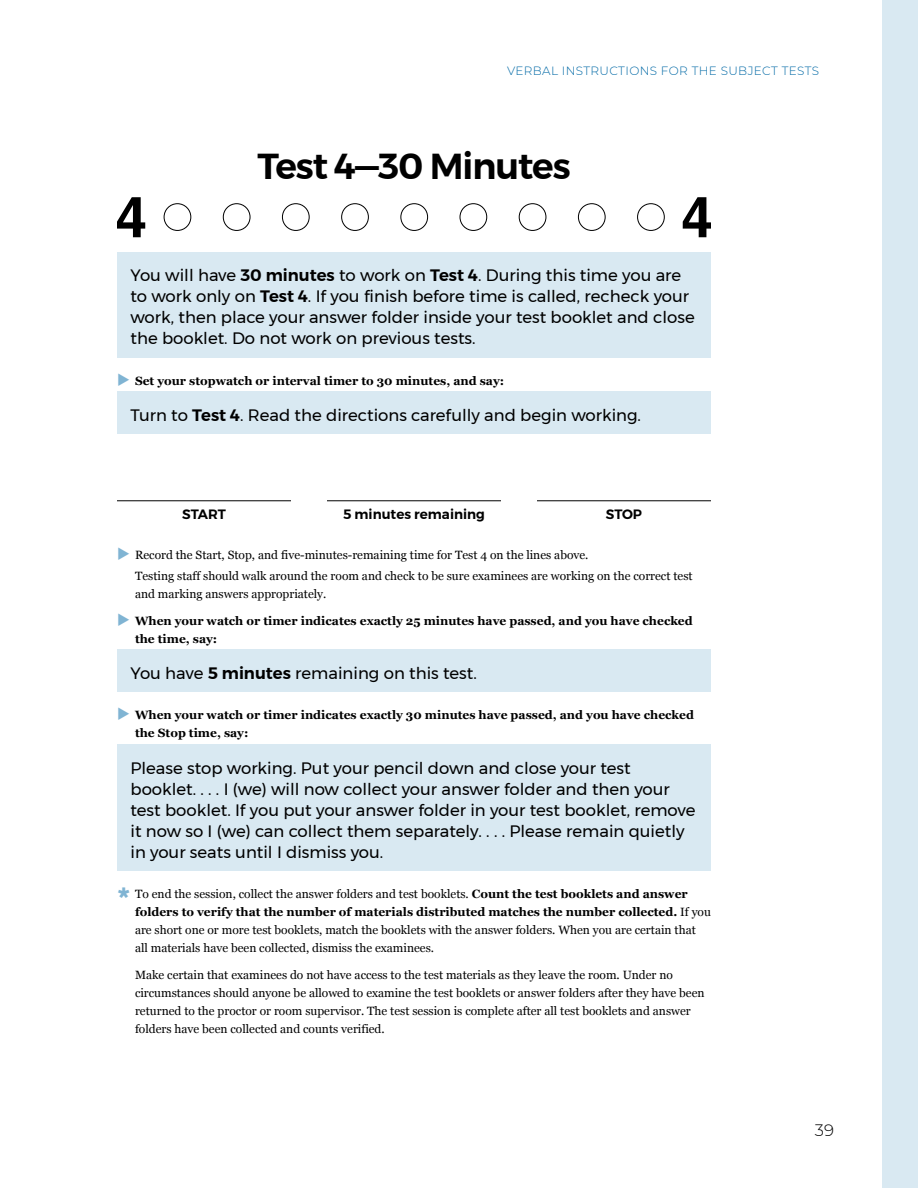
<style>
.page{position:relative;width:918px;height:1188px;background:#fff}
.page>*{position:absolute;margin:0;border:0;box-sizing:border-box;transform-origin:0 0}
.t1{font:600 36px "Montserrat";letter-spacing:-.03em;color:#000}
.t2{font:16.5px/21px "Montserrat";color:#000}
.t3{font:300 16.5px "Montserrat";color:#000}
.t4{font:600 13.5px "Montserrat";color:#000}
.t5{font:12px/18px "Georgia";color:#000}
.t6{font:700 12px/18px "Georgia";color:#000}
.t7{font:300 12px "Montserrat";letter-spacing:.03em;color:#0069a6}
.s1{font-weight:600}
.s2{font-weight:700}
</style>
<div class="page">
<div style="left:882px;top:0;width:36px;height:1188px;background:#d9e9f2"></div>
<svg style="left:164px;top:203px;width:501px;height:28px"></svg>
<svg style="left:683px;top:197px;width:28px;height:40px"></svg>
<svg style="left:117px;top:197px;width:28px;height:40px"></svg>
<div style="left:117px;top:252px;width:594px;height:106px;background:#d9e9f2"></div>
<div style="left:117px;top:391px;width:594px;height:43px;background:#d9e9f2"></div>
<hr style="left:117px;top:500px;width:174px;height:1px;background:#000">
<hr style="left:327px;top:500px;width:174px;height:1px;background:#000">
<hr style="left:537px;top:500px;width:174px;height:1px;background:#000">
<div style="left:117px;top:649px;width:594px;height:43px;background:#d9e9f2"></div>
<div style="left:117px;top:744px;width:594px;height:127px;background:#d9e9f2"></div>
<p class="t7" style="left:507px;top:62px;width:313px">VERBAL I NSTRUCTIONS FOR TH E SUBJECT TESTS</p>
<h1 class="t1" style="left:257px;top:138px;width:315px">Test 4—30 Minutes</h1>
<p class="t2" style="left:130px;top:264px;width:566px">You will have <span class="s1">30 minutes</span> to work on <span class="s1">Test 4</span>. During this time you are to work only on <span class="s1">Test 4</span>. If you finish before time is called, recheck your work, then place your answer folder inside your test booklet and close the booklet. Do not work on previous tests.</p>
<p class="t6" style="left:135px;top:371px;width:371px">Set your stopwatch or interval timer to 30 minutes, and say:</p>
<h2 class="t2" style="left:130px;top:404px;width:512px">Turn to <span class="s1">Test 4</span>. Read the directions carefully and begin working.</h2>
<p class="t4" style="left:182px;top:504px;width:45px">START</p>
<p class="t4" style="left:343px;top:504px;width:143px">5 minutes remaining</p>
<p class="t4" style="left:606px;top:504px;width:38px">STOP</p>
<p class="t5" style="left:135px;top:544px;width:559px;line-height:21px">Record the Start, Stop, and five-minutes-remaining time for Test 4 on the lines above.<br>Testing staff should walk around the room and check to be sure examinees are working on the correct test</p>
<p class="t5" style="left:135px;top:585px;width:193px">and marking answers appropriately.</p>
<p class="t6" style="left:135px;top:611px;width:559px">When your watch or timer indicates exactly 25 minutes have passed, and you have checked the time, say:</p>
<h2 class="t2" style="left:130px;top:662px;width:348px">You have <span class="s1">5 minutes</span> remaining on this test.</h2>
<p class="t6" style="left:135px;top:706px;width:561px">When your watch or timer indicates exactly 30 minutes have passed, and you have checked the Stop time, say:</p>
<p class="t2" style="left:130px;top:757px;width:566px">Please stop working. Put your pencil down and close your test booklet. . . . I (we) will now collect your answer folder and then your test booklet. If you put your answer folder in your test booklet, remove it now so I (we) can collect them separately. . . . Please remain quietly in your seats until I dismiss you.</p>
<p class="t5" style="left:135px;top:885px;width:577px">To end the session, collect the answer folders and test booklets. <span class="s2">Count the test booklets and answer folders to verify that the number of materials distributed matches the number collected.</span> If you are short one or more test booklets, match the booklets with the answer folders. When you are certain that all materials have been collected, dismiss the examinees.</p>
<p class="t5" style="left:135px;top:966px;width:571px">Make certain that examinees do not have access to the test materials as they leave the room. Under no circumstances should anyone be allowed to examine the test booklets or answer folders after they have been returned to the proctor or room supervisor. The test session is complete after all test booklets and answer folders have been collected and counts verified.</p>
<h2 class="t3" style="left:815px;top:1119px;width:21px">39</h2>
</div>
